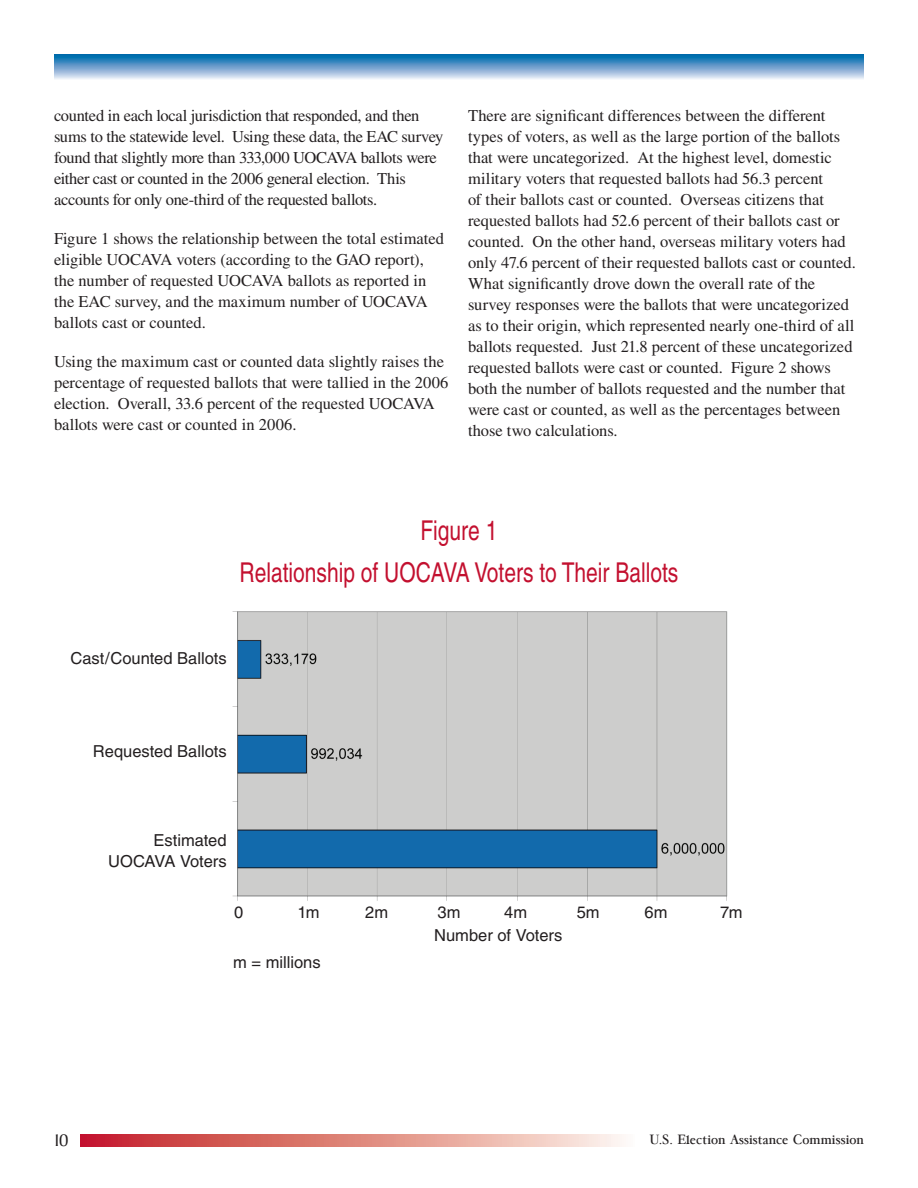
<style>
.page{position:relative;width:918px;height:1188px;background:#fff}
.page>*{position:absolute;margin:0;border:0;box-sizing:border-box;transform-origin:0 0}
.t1{font:27.3px/42px "Helvetica";color:#c3102f;text-align:center;scale:.77 1}
.t2{font:18px "Baker Signet";color:#231f20}
.t3{font:16.5px/21px "Times";letter-spacing:-.005em;color:#231f20}
.t4{font:16.5px/21px "Times";letter-spacing:-.025em;color:#231f20}
.t5{font:16.5px/21px "Helvetica";color:#231f20;text-align:right}
.t6{font:15px "Paramount";letter-spacing:.005em;color:#231f20}
</style>
<div class="page">
<div style="left:54px;top:54px;width:810px;height:26px;background:linear-gradient(to bottom,#005da6,#e9e7f4)"></div>
<img style="left:232px;top:611px;width:496px;height:290px">
<svg style="left:80px;top:1134px;width:542px;height:13px;background:#df8680"></svg>
<p class="t4" style="left:54px;top:105px;width:391px">counted in each local jurisdiction that responded, and then sums to the statewide level. Using these data, the EAC survey found that slightly more than 333,000 UOCAVA ballots were either cast or counted in the 2006 general election. This accounts for only one-third of the requested ballots.</p>
<p class="t3" style="left:54px;top:228px;width:392px">Figure 1 shows the relationship between the total estimated eligible UOCAVA voters (according to the GAO report), the number of requested UOCAVA ballots as reported in the EAC survey, and the maximum number of UOCAVA ballots cast or counted.</p>
<p class="t3" style="left:54px;top:351px;width:396px">Using the maximum cast or counted data slightly raises the percentage of requested ballots that were tallied in the 2006 election. Overall, 33.6 percent of the requested UOCAVA ballots were cast or counted in 2006.</p>
<p class="t3" style="left:468px;top:105px;width:388px">There are significant differences between the different types of voters, as well as the large portion of the ballots that were uncategorized. At the highest level, domestic military voters that requested ballots had 56.3 percent<br>of their ballots cast or counted. Overseas citizens that requested ballots had 52.6 percent of their ballots cast or counted. On the other hand, overseas military voters had only 47.6 percent of their requested ballots cast or counted.<br>What significantly drove down the overall rate of the survey responses were the ballots that were uncategorized as to their origin, which represented nearly one-third of all ballots requested. Just 21.8 percent of these uncategorized requested ballots were cast or counted. Figure 2 shows both the number of ballots requested and the number that were cast or counted, as well as the percentages between those two calculations.</p>
<h1 class="t1" style="left:240px;top:509px;width:571px">Figure 1<br>Relationship of UOCAVA Voters to Their Ballots</h1>
<p class="t5" style="left:71px;top:648px;width:158px">Cast/Counted Ballots</p>
<p class="t5" style="left:93px;top:741px;width:135px">Requested Ballots</p>
<p class="t5" style="left:108px;top:830px;width:120px">Estimated<br>UOCAVA Voters</p>
<p class="t5" style="left:234px;top:902px;width:11px">0</p>
<p class="t5" style="left:298px;top:902px;width:23px">1m</p>
<p class="t5" style="left:365px;top:902px;width:24px">2m</p>
<p class="t5" style="left:438px;top:902px;width:25px">3m</p>
<p class="t5" style="left:504px;top:902px;width:24px">4m</p>
<p class="t5" style="left:577px;top:902px;width:24px">5m</p>
<p class="t5" style="left:644px;top:902px;width:25px">6m</p>
<p class="t5" style="left:720px;top:902px;width:24px">7m</p>
<p class="t5" style="left:434px;top:924px;width:130px">Number of Voters</p>
<p class="t5" style="left:233px;top:951px;width:89px">m = millions</p>
<p class="t2" style="left:54px;top:1131px;width:16px">10</p>
<p class="t6" style="left:650px;top:1131px;width:216px">U.S. Election Assistance Commission</p>
</div>
